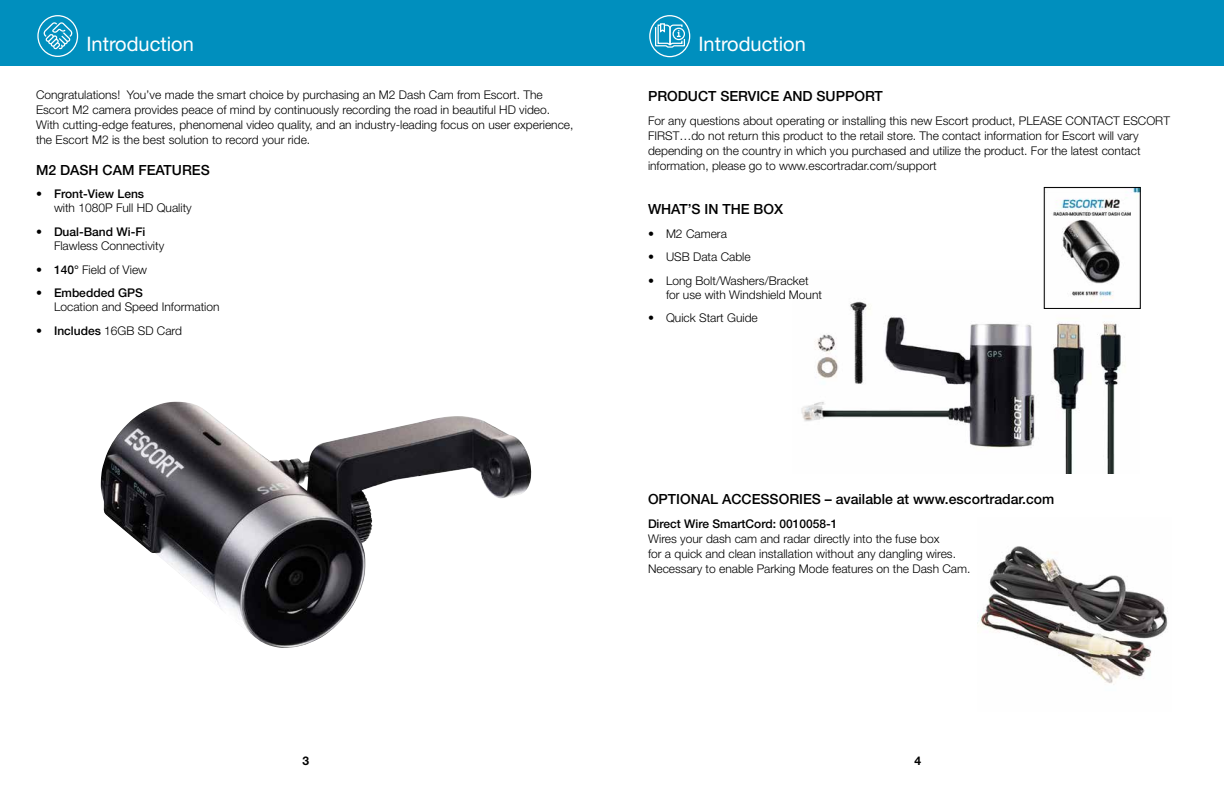
<style>
.page{position:relative;width:1224px;height:792px;background:#fff}
.page>*{position:absolute;margin:0;border:0;box-sizing:border-box;transform-origin:0 0}
.t1{font:20px "Helvetica Neue LT Std";color:#fff}
.t2{font:500 14px "Helvetica Neue LT Std";color:#000}
.t3{font:300 12px/15px "Helvetica Neue LT Std";color:#000}
.t4{font:500 12px "Helvetica Neue LT Std";color:#000}
.t5{font:700 12px "Helvetica Neue LT Std";color:#000}
.s1{font-weight:500}
</style>
<div class="page">
<img style="left:801px;top:271px;width:324px;height:202px">
<div style="left:0;top:0;width:1224px;height:65px;background:#008fbe"></div>
<svg style="left:38px;top:16px;width:40px;height:40px"></svg>
<div style="left:37px;top:15px;width:41px;height:42px;border:1px solid #fff;border-radius:50%"></div>
<svg style="left:44px;top:22px;width:28px;height:27px"></svg>
<svg style="left:650px;top:16px;width:40px;height:41px"></svg>
<div style="left:649px;top:15px;width:41px;height:42px;border:1px solid #fff;border-radius:50%"></div>
<svg style="left:654px;top:23px;width:32px;height:26px"></svg>
<img style="left:101px;top:402px;width:431px;height:246px">
<img style="left:1046px;top:189px;width:93px;height:118px">
<div style="left:1044px;top:187px;width:97px;height:122px;border:1px solid #000"></div>
<img style="left:977px;top:546px;width:191px;height:138px">
<h1 class="t1" style="left:86px;top:32px;width:109px">Introduction</h1>
<h1 class="t1" style="left:698px;top:32px;width:109px">Introduction</h1>
<p class="t3" style="left:36px;top:87px;width:539px">Congratulations! You’ve made the smart choice by purchasing an M2 Dash Cam from Escort. The Escort M2 camera provides peace of mind by continuously recording the road in beautiful HD video.<br>With cutting-edge features, phenomenal video quality, and an industry-leading focus on user experience, the Escort M2 is the best solution to record your ride.</p>
<p class="t2" style="left:36px;top:161px;width:175px">M2 DASH CAM FEATURES</p>
<p class="t3" style="left:54px;top:186px;width:139px;line-height:14.4px;text-indent:-18px">• <span class="s1">Front-View Lens<br></span>with 1080P Full HD Quality</p>
<p class="t3" style="left:54px;top:224px;width:112px;line-height:14.4px;text-indent:-18px">• <span class="s1">Dual-Band Wi-Fi<br></span>Flawless Connectivity</p>
<p class="t3" style="left:36px;top:262px;width:113px">• <span class="s1">140°</span> Field of View</p>
<p class="t3" style="left:54px;top:285px;width:167px;line-height:14.4px;text-indent:-18px">• <span class="s1">Embedded GPS<br></span>Location and Speed Information</p>
<p class="t3" style="left:36px;top:323px;width:148px">• <span class="s1">Includes</span> 16GB SD Card</p>
<p class="t2" style="left:648px;top:87px;width:236px">PRODUCT SERVICE AND SUPPORT</p>
<p class="t3" style="left:648px;top:113px;width:524px">For any questions about operating or installing this new Escort product, PLEASE CONTACT ESCORT FIRST…do not return this product to the retail store. The contact information for Escort will vary depending on the country in which you purchased and utilize the product. For the latest contact information, please go to www.escortradar.com/support</p>
<p class="t2" style="left:648px;top:201px;width:137px">WHAT’S IN THE BOX</p>
<p class="t3" style="left:648px;top:226px;width:80px">• M2 Camera</p>
<p class="t3" style="left:648px;top:249px;width:104px">• USB Data Cable</p>
<p class="t3" style="left:666px;top:273px;width:158px;line-height:14.4px;text-indent:-18px">• Long Bolt/Washers/Bracket for use with Windshield Mount</p>
<p class="t3" style="left:648px;top:310px;width:111px">• Quick Start Guide</p>
<p class="t2" style="left:648px;top:491px;width:408px">OPTIONAL ACCESSORIES – available at www.escortradar.com</p>
<p class="t4" style="left:648px;top:516px;width:191px">Direct Wire SmartCord: 0010058-1</p>
<p class="t3" style="left:648px;top:531px;width:324px">Wires your dash cam and radar directly into the fuse box<br>for a quick and clean installation without any dangling wires.<br>Necessary to enable Parking Mode features on the Dash Cam.</p>
<p class="t5" style="left:303px;top:753px;width:8px">3</p>
<p class="t5" style="left:915px;top:753px;width:8px">4</p>
</div>
